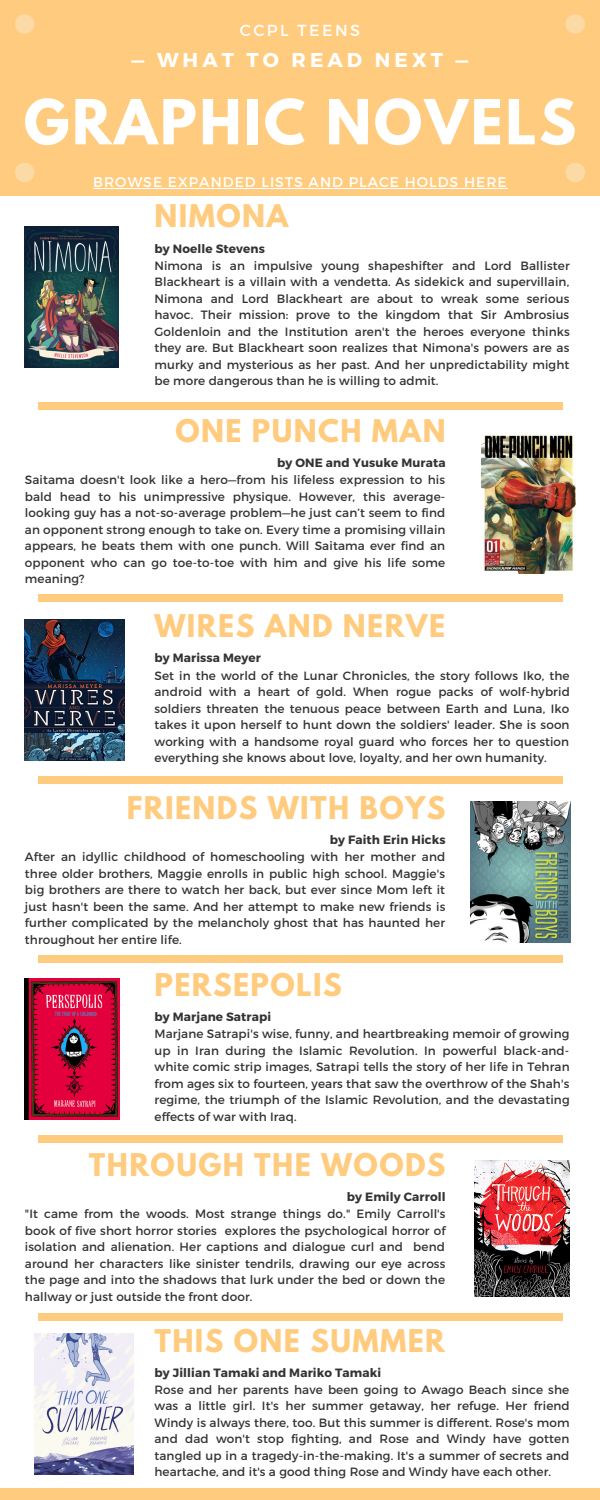
<style>
.page{position:relative;width:600px;height:1500px;background:#fff}
.page>*{position:absolute;margin:0;border:0;box-sizing:border-box;transform-origin:0 0}
.t1{font:700 55px "League Spartan";letter-spacing:.05em;color:#fff}
.t2{font:700 27.8px "League Spartan";letter-spacing:.05em;color:#ffcc7f}
.t3{font:700 20px "Montserrat";letter-spacing:.2em;color:#fff}
.t4{font:16px "Montserrat";letter-spacing:.15em;color:#fff}
.t5{font:14px "Montserrat";letter-spacing:.075em;color:#fff}
.t6{font:12px/16.5px "Montserrat";letter-spacing:.01em;color:#333;text-align:justify}
.t7{font:700 12px "Montserrat";letter-spacing:.01em;color:#333}
</style>
<div class="page">
<div style="left:0;top:0;width:600px;height:196px;background:#ffcc7f"></div>
<div style="left:15px;top:14px;width:19px;height:20px;background:#fcdaa6;border-radius:50%"></div>
<div style="left:566px;top:14px;width:19px;height:20px;background:#fcdaa6;border-radius:50%"></div>
<div style="left:566px;top:163px;width:19px;height:19px;background:#fcdaa6;border-radius:50%"></div>
<div style="left:15px;top:163px;width:19px;height:19px;background:#fcdaa6;border-radius:50%"></div>
<div style="left:38px;top:402px;width:525px;height:8px;background:#ffcc7f"></div>
<div style="left:0;top:1488px;width:600px;height:12px;background:#ffcc7f"></div>
<div style="left:38px;top:594px;width:525px;height:8px;background:#ffcc7f"></div>
<div style="left:38px;top:776px;width:525px;height:8px;background:#ffcc7f"></div>
<div style="left:38px;top:956px;width:525px;height:7px;background:#ffcc7f"></div>
<div style="left:38px;top:1135px;width:525px;height:7px;background:#ffcc7f"></div>
<div style="left:38px;top:1314px;width:525px;height:7px;background:#ffcc7f"></div>
<img style="left:25px;top:226px;width:93px;height:141px">
<img style="left:482px;top:434px;width:93px;height:139px">
<img style="left:25px;top:619px;width:99px;height:141px">
<img style="left:470px;top:801px;width:100px;height:141px">
<img style="left:25px;top:978px;width:95px;height:141px">
<img style="left:474px;top:1160px;width:96px;height:137px">
<img style="left:34px;top:1334px;width:100px;height:141px">
<hr style="left:93px;top:188px;width:415px;height:1px;background:#fff">
<p class="t4" style="left:240px;top:20px;width:122px">CCPL TEENS</p>
<p class="t3" style="left:131px;top:47px;width:339px">— WHAT TO READ NEXT —</p>
<p class="t1" style="left:24px;top:95px;width:554px">GRAPHIC NOVELS</p>
<p class="t5" style="left:93px;top:173px;width:415px">BROWSE EXPANDED LISTS AND PLACE HOLDS HERE</p>
<p class="t2" style="left:154px;top:202px;width:135px">NIMONA</p>
<p class="t7" style="left:154px;top:241px;width:112px">by Noelle Stevens</p>
<p class="t6" style="left:154px;top:257px;width:417px">Nimona is an impulsive young shapeshifter and Lord Ballister Blackheart is a villain with a vendetta. As sidekick and supervillain, Nimona and Lord Blackheart are about to wreak some serious havoc. Their mission: prove to the kingdom that Sir Ambrosius Goldenloin and the Institution aren't the heroes everyone thinks they are. But Blackheart soon realizes that Nimona's powers are as murky and mysterious as her past. And her unpredictability might be more dangerous than he is willing to admit.</p>
<p class="t2" style="left:175px;top:417px;width:272px">ONE PUNCH MAN</p>
<p class="t7" style="left:277px;top:455px;width:170px">by ONE and Yusuke Murata</p>
<p class="t6" style="left:25px;top:471px;width:422px">Saitama doesn't look like a hero—from his lifeless expression to his bald head to his unimpressive physique. However, this average&shy;looking guy has a not-so-average problem—he just can’t seem to find an opponent strong enough to take on. Every time a promising villain appears, he beats them with one punch. Will Saitama ever find an opponent who can go toe-to-toe with him and give his life some meaning?</p>
<p class="t2" style="left:154px;top:612px;width:292px">WIRES AND NERVE</p>
<p class="t7" style="left:154px;top:650px;width:108px">by Marissa Meyer</p>
<p class="t6" style="left:154px;top:666px;width:417px">Set in the world of the Lunar Chronicles, the story follows Iko, the android with a heart of gold. When rogue packs of wolf-hybrid soldiers threaten the tenuous peace between Earth and Luna, Iko takes it upon herself to hunt down the soldiers' leader. She is soon working with a handsome royal guard who forces her to question everything she knows about love, loyalty, and her own humanity.</p>
<p class="t2" style="left:127px;top:794px;width:320px">FRIENDS WITH BOYS</p>
<p class="t7" style="left:330px;top:832px;width:117px">by Faith Erin Hicks</p>
<p class="t6" style="left:25px;top:848px;width:422px">After an idyllic childhood of homeschooling with her mother and three older brothers, Maggie enrolls in public high school. Maggie's big brothers are there to watch her back, but ever since Mom left it just hasn't been the same. And her attempt to make new friends is further complicated by the melancholy ghost that has haunted her throughout her entire life.</p>
<p class="t2" style="left:154px;top:971px;width:189px">PERSEPOLIS</p>
<p class="t7" style="left:154px;top:1009px;width:118px">by Marjane Satrapi</p>
<p class="t6" style="left:154px;top:1025px;width:417px">Marjane Satrapi's wise, funny, and heartbreaking memoir of growing up in Iran during the Islamic Revolution. In powerful black-and&shy;white comic strip images, Satrapi tells the story of her life in Tehran from ages six to fourteen, years that saw the overthrow of the Shah's regime, the triumph of the Islamic Revolution, and the devastating effects of war with Iraq.</p>
<p class="t2" style="left:89px;top:1151px;width:358px">THROUGH THE WOODS</p>
<p class="t7" style="left:347px;top:1189px;width:100px">by Emily Carroll</p>
<p class="t6" style="left:25px;top:1205px;width:422px">"It came from the woods. Most strange things do." Emily Carroll's book of five short horror stories explores the psychological horror of isolation and alienation. Her captions and dialogue curl and bend around her characters like sinister tendrils, drawing our eye across the page and into the shadows that lurk under the bed or down the hallway or just outside the front door.</p>
<p class="t2" style="left:154px;top:1326px;width:292px">THIS ONE SUMMER</p>
<p class="t7" style="left:154px;top:1365px;width:228px">by Jillian Tamaki and Mariko Tamaki</p>
<p class="t6" style="left:154px;top:1381px;width:417px">Rose and her parents have been going to Awago Beach since she was a little girl. It's her summer getaway, her refuge. Her friend Windy is always there, too. But this summer is different. Rose's mom and dad won't stop fighting, and Rose and Windy have gotten tangled up in a tragedy-in-the-making. It's a summer of secrets and heartache, and it's a good thing Rose and Windy have each other.</p>
</div>
